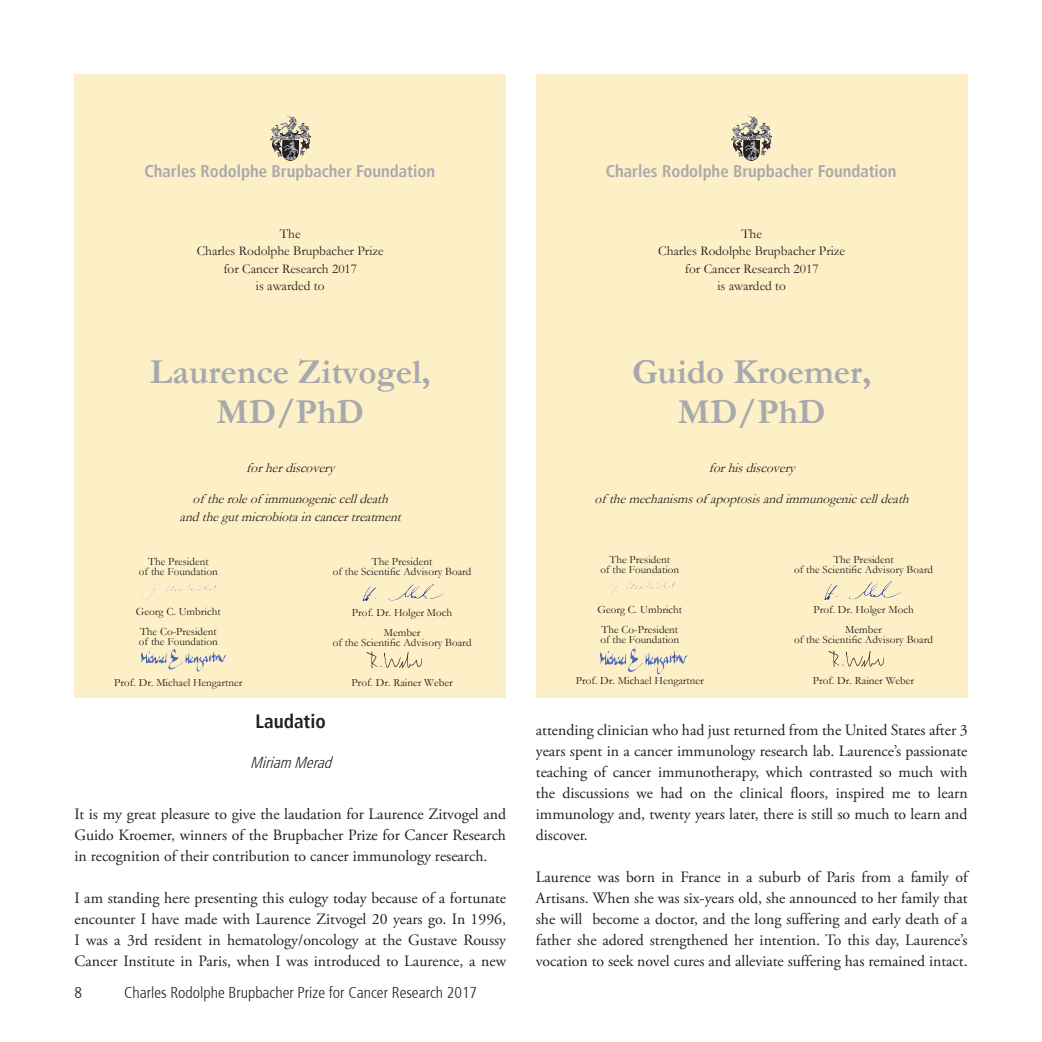
<style>
.page{position:relative;width:1042px;height:1042px;background:#fff}
.page>*{position:absolute;margin:0;border:0;box-sizing:border-box;transform-origin:0 0}
.t1{font:700 35.35px/40.2px "Garamond";color:#a8a9ad;text-align:center}
.t2{font:700 condensed 19.25px "Frutiger";color:#231f20}
.t3{font:700 condensed 16.8px "Frutiger";color:#a8a9ad}
.t4{font:15.75px/21px "Adobe Garamond Pro";color:#231f20;text-align:justify}
.t5{font:300 condensed 15.75px "Frutiger";color:#231f20}
.t6{font:italic 300 condensed 15.75px "Frutiger";color:#231f20}
.t7{font:italic 13.47px/17.5px "Garamond";color:#231f20;text-align:center}
.t8{font:13.47px/17.5px "Garamond";color:#231f20;text-align:center}
.t9{font:11.2px/10.2px "Garamond";color:#231f20;text-align:center}
</style>
<div class="page">
<div style="left:74px;top:74px;width:432px;height:624px;background:#fef0c6"></div>
<img style="left:270px;top:115px;width:40px;height:45px">
<img style="left:141px;top:583px;width:76px;height:17px">
<img style="left:141px;top:649px;width:85px;height:22px">
<img style="left:362px;top:583px;width:83px;height:19px">
<img style="left:366px;top:651px;width:56px;height:18px">
<div style="left:536px;top:74px;width:431px;height:624px;background:#fef0c6"></div>
<img style="left:731px;top:115px;width:41px;height:45px">
<img style="left:602px;top:580px;width:73px;height:19px">
<img style="left:824px;top:581px;width:79px;height:19px">
<img style="left:600px;top:648px;width:88px;height:26px">
<img style="left:828px;top:650px;width:56px;height:18px">
<p class="t3" style="left:144px;top:162px;width:292px">Charles Rodolphe Brupbacher Foundation</p>
<p class="t8" style="left:197px;top:224px;width:188px">The<br>Charles Rodolphe Brupbacher Prize for Cancer Research 2017<br>is awarded to</p>
<h1 class="t1" style="left:150px;top:351px;width:282px">Laurence Zitvogel,<br>MD/PhD</h1>
<p class="t7" style="left:246px;top:459px;width:94px">forherdiscovery</p>
<p class="t7" style="left:180px;top:490px;width:227px">of theroleof immunogeniccelldeath andthegutmicrobiotaincancertreatment</p>
<p class="t9" style="left:139px;top:556px;width:80px">The President<br>of the Foundation</p>
<p class="t9" style="left:136px;top:601px;width:86px;line-height:20.1px">Georg C. Umbricht<br>The Co-President</p>
<p class="t9" style="left:139px;top:636px;width:80px">of the Foundation</p>
<p class="t9" style="left:114px;top:677px;width:130px">Prof. Dr. Michael Hengartner</p>
<p class="t9" style="left:333px;top:556px;width:140px">The President<br>of the Scientific Advisory Board</p>
<p class="t9" style="left:352px;top:602px;width:102px;line-height:20.1px">Prof. Dr. Holger Moch<br>Member</p>
<p class="t9" style="left:333px;top:637px;width:140px">of the Scientific Advisory Board</p>
<p class="t9" style="left:351px;top:677px;width:103px">Prof. Dr. Rainer Weber</p>
<p class="t2" style="left:255px;top:709px;width:72px">Laudatio</p>
<p class="t6" style="left:250px;top:753px;width:87px">Miriam Merad</p>
<p class="t4" style="left:74px;top:804px;width:433px">It is my great pleasure to give the laudation for Laurence Zitvogel and Guido Kroemer, winners of the Brupbacher Prize for Cancer Research in recognition of their contribution to cancer immunology research.</p>
<p class="t4" style="left:74px;top:888px;width:433px">I am standing here presenting this eulogy today because of a fortunate encounter I have made with Laurence Zitvogel 20 years go. In 1996, I was a 3rd resident in hematology/oncology at the Gustave Roussy Cancer Institute in Paris, when I was introduced to Laurence, a new</p>
<p class="t5" style="left:74px;top:984px;width:9px">8</p>
<p class="t5" style="left:124px;top:984px;width:355px">Charles Rodolphe Brupbacher Prize for Cancer Research 2017</p>
<p class="t3" style="left:606px;top:162px;width:292px">Charles Rodolphe Brupbacher Foundation</p>
<p class="t8" style="left:658px;top:224px;width:188px">The<br>Charles Rodolphe Brupbacher Prize for Cancer Research 2017<br>is awarded to</p>
<h1 class="t1" style="left:632px;top:351px;width:241px">Guido Kroemer,<br>MD/PhD</h1>
<p class="t7" style="left:709px;top:459px;width:92px">forhisdiscovery</p>
<p class="t7" style="left:594px;top:490px;width:320px">of themechanismsof apoptosisandimmunogeniccelldeath</p>
<p class="t9" style="left:600px;top:554px;width:80px">The President<br>of the Foundation</p>
<p class="t9" style="left:597px;top:599px;width:86px;line-height:20.1px">Georg C. Umbricht<br>The Co-President</p>
<p class="t9" style="left:600px;top:634px;width:80px">of the Foundation</p>
<p class="t9" style="left:576px;top:675px;width:130px">Prof. Dr. Michael Hengartner</p>
<p class="t9" style="left:794px;top:554px;width:140px">The President<br>of the Scientific Advisory Board</p>
<p class="t9" style="left:813px;top:599px;width:102px;line-height:20.1px">Prof. Dr. Holger Moch<br>Member</p>
<p class="t9" style="left:794px;top:634px;width:140px">of the Scientific Advisory Board</p>
<p class="t9" style="left:813px;top:675px;width:103px">Prof. Dr. Rainer Weber</p>
<p class="t4" style="left:536px;top:720px;width:433px">attending clinician who had just returned from the United States after 3 years spent in a cancer immunology research lab. Laurence’s passionate teaching of cancer immunotherapy, which contrasted so much with the discussions we had on the clinical floors, inspired me to learn immunology and, twenty years later, there is still so much to learn and discover.</p>
<p class="t4" style="left:536px;top:867px;width:433px">Laurence was born in France in a suburb of Paris from a family of Artisans. When she was six-years old, she announced to her family that she will become a doctor, and the long suffering and early death of a father she adored strengthened her intention. To this day, Laurence’s vocation to seek novel cures and alleviate suffering has remained intact.</p>
</div>
